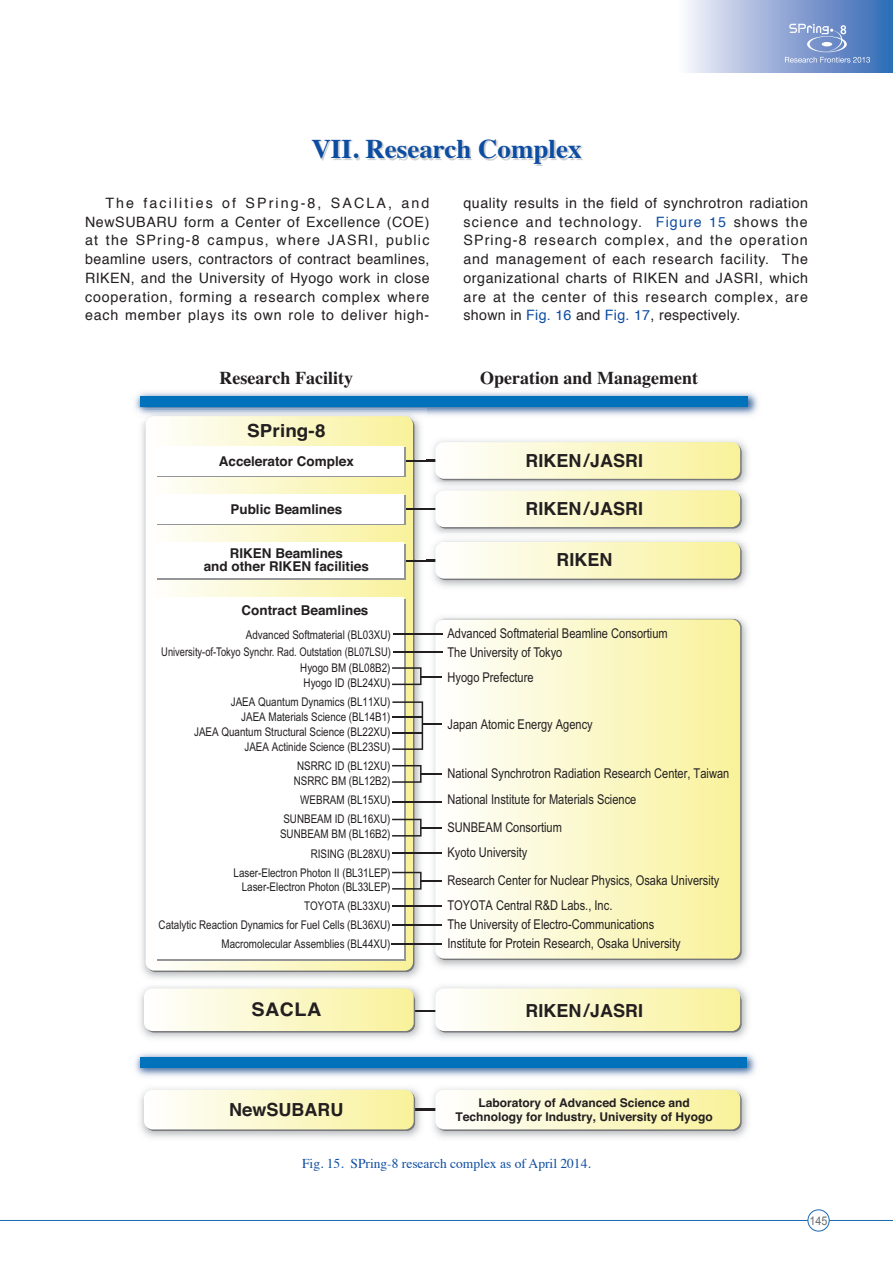
<style>
.page{position:relative;width:893px;height:1263px;background:#fff}
.page>*{position:absolute;margin:0;border:0;box-sizing:border-box;transform-origin:0 0}
.t1{font:700 27px "Times";color:#0d4da1}
.t2{font:700 18.75px "Helvetica";letter-spacing:.025em;color:#231f20;scale:1.05 1}
.t3{font:700 18px "Helvetica";color:#231f20}
.t4{font:700 18px "Times";color:#231f20}
.t5{font:700 18px "Helvetica";color:#231f20;scale:1.05 1}
.t6{font:14.25px/18.8px "Helvetica";letter-spacing:.055em;color:#231f20;text-align:justify}
.t7{font:13.5px "Arial Narrow";color:#231f20}
.t8{font:700 13.5px/13.5px "Helvetica";color:#231f20;text-align:center}
.t9{font:13.5px "Times";color:#0d4da1}
.t10{font:12px/15.5px "Arial Narrow";color:#231f20}
.t11{font:700 12px/13.5px "Helvetica";color:#231f20;text-align:center}
.t12{font:12px "Arial Narrow";color:#231f20;scale:.95 1}
.t13{font:12px "Arial";color:#6c6d70;scale:.9 1}
.s1{color:#0d4da1}
</style>
<div class="page">
<svg style="left:687px;top:0;width:206px;height:72px;background:#99b0d9"></svg>
<hr style="left:0;top:1220px;width:893px;height:1px;background:#1768b4">
<div style="left:808px;top:1210px;width:21px;height:21px;background:#fff;border-radius:50%"></div>
<div style="left:807px;top:1209px;width:23px;height:22px;border:1px solid #1768b4;border-radius:50%"></div>
<svg style="left:785px;top:24px;width:85px;height:39px;background:#829dcf"></svg>
<img style="left:313px;top:141px;width:270px;height:24px">
<img style="left:135px;top:1053px;width:621px;height:24px">
<div style="left:141px;top:1057px;width:606px;height:11px;background:#0072bc"></div>
<img style="left:135px;top:392px;width:623px;height:24px">
<div style="left:141px;top:396px;width:607px;height:10px;background:#0072bc"></div>
<img style="left:137px;top:409px;width:290px;height:570px">
<svg style="left:146px;top:416px;width:267px;height:554px"></svg>
<div style="left:155px;top:598px;width:249px;height:361px;background:#fff"></div>
<svg style="left:392px;top:701px;width:31px;height:49px"></svg>
<hr style="left:392px;top:716px;width:30px;height:2px;background:#231f20">
<hr style="left:392px;top:732px;width:30px;height:1px;background:#231f20">
<svg style="left:392px;top:765px;width:30px;height:18px"></svg>
<svg style="left:144px;top:988px;width:598px;height:44px"></svg>
<img style="left:427px;top:617px;width:321px;height:350px">
<svg style="left:435px;top:619px;width:305px;height:339px"></svg>
<hr style="left:422px;top:723px;width:20px;height:2px;background:#231f20">
<hr style="left:392px;top:801px;width:50px;height:1px;background:#231f20">
<hr style="left:393px;top:652px;width:50px;height:1px;background:#231f20">
<hr style="left:393px;top:634px;width:50px;height:1px;background:#231f20">
<hr style="left:392px;top:943px;width:50px;height:2px;background:#231f20">
<hr style="left:392px;top:853px;width:50px;height:1px;background:#231f20">
<hr style="left:392px;top:905px;width:50px;height:2px;background:#231f20">
<hr style="left:392px;top:924px;width:50px;height:2px;background:#231f20">
<hr style="left:421px;top:773px;width:21px;height:2px;background:#231f20">
<svg style="left:392px;top:667px;width:50px;height:18px"></svg>
<svg style="left:392px;top:819px;width:50px;height:17px"></svg>
<svg style="left:392px;top:872px;width:50px;height:17px"></svg>
<img style="left:145px;top:1129px;width:270px;height:2px">
<hr style="left:385px;top:508px;width:57px;height:2px;background:#231f20">
<img style="left:437px;top:444px;width:305px;height:36px">
<svg style="left:385px;top:442px;width:355px;height:37px"></svg>
<div style="left:157px;top:447px;width:248px;height:30px;background:#939598"></div>
<div style="left:155px;top:446px;width:249px;height:30px;background:#fff"></div>
<div style="left:157px;top:495px;width:248px;height:30px;background:#939598"></div>
<div style="left:155px;top:494px;width:249px;height:30px;background:#fff"></div>
<div style="left:157px;top:544px;width:248px;height:35px;background:#939598"></div>
<div style="left:155px;top:542px;width:249px;height:36px;background:#fff"></div>
<img style="left:437px;top:493px;width:305px;height:36px">
<svg style="left:414px;top:490px;width:326px;height:37px"></svg>
<img style="left:437px;top:543px;width:305px;height:37px">
<svg style="left:404px;top:542px;width:336px;height:37px"></svg>
<img style="left:437px;top:1091px;width:305px;height:40px">
<svg style="left:144px;top:1090px;width:596px;height:39px"></svg>
<h1 class="t1" style="left:311px;top:123px;width:272px">VII. Research Complex</h1>
<p class="t6" style="left:85px;top:194px;width:346px;text-indent:20px">The facilities of SPring-8, SACLA, and NewSUBARU form a Center of Excellence (COE) at the SPring-8 campus, where JASRI, public beamline users, contractors of contract beamlines, RIKEN, and the University of Hyogo work in close cooperation, forming a research complex where each member plays its own role to deliver high-</p>
<p class="t6" style="left:463px;top:194px;width:346px">quality results in the field of synchrotron radiation science and technology. <span class="s1">Figure 15</span> shows the SPring-8 research complex, and the operation and management of each research facility. The organizational charts of RIKEN and JASRI, which are at the center of this research complex, are shown in <span class="s1">Fig. 16</span> and <span class="s1">Fig. 17</span>, respectively.</p>
<p class="t4" style="left:220px;top:361px;width:135px">Research Facility</p>
<p class="t4" style="left:480px;top:361px;width:219px">Operation and Management</p>
<p class="t5" style="left:247px;top:416px;width:76px">SPring-8</p>
<p class="t8" style="left:219px;top:454px;width:137px">Accelerator Complex</p>
<p class="t8" style="left:230px;top:503px;width:113px">Public Beamlines</p>
<p class="t8" style="left:204px;top:547px;width:167px">RIKEN Beamlines<br>and other RIKEN facilities</p>
<p class="t8" style="left:242px;top:603px;width:128px">Contract Beamlines</p>
<p class="t3" style="left:525px;top:446px;width:119px">RIKEN/JASRI</p>
<p class="t3" style="left:525px;top:494px;width:119px">RIKEN/JASRI</p>
<p class="t3" style="left:556px;top:545px;width:57px">RIKEN</p>
<p class="t10" style="left:246px;top:626px;width:146px">Advanced Softmaterial (BL03XU)</p>
<p class="t7" style="left:447px;top:623px;width:222px">Advanced Softmaterial Beamline Consortium</p>
<p class="t12" style="left:161px;top:643px;width:243px">University-of-Tokyo Synchr. Rad. Outstation (BL07LSU)</p>
<p class="t7" style="left:447px;top:642px;width:116px">The University of Tokyo</p>
<p class="t10" style="left:300px;top:660px;width:92px;line-height:14.9px">Hyogo BM (BL08B2)<br>Hyogo ID (BL24XU)</p>
<p class="t10" style="left:231px;top:693px;width:161px;text-align:right">JAEA Quantum Dynamics (BL11XU)<br>JAEA Materials Science (BL14B1)</p>
<p class="t10" style="left:244px;top:739px;width:148px">JAEA Actinide Science (BL23SU)</p>
<p class="t10" style="left:194px;top:724px;width:198px">JAEA Quantum Structural Science (BL22XU)</p>
<p class="t10" style="left:294px;top:757px;width:98px;line-height:15.9px">NSRRC ID (BL12XU)<br>NSRRC BM (BL12B2)</p>
<p class="t10" style="left:300px;top:792px;width:92px">WEBRAM (BL15XU)</p>
<p class="t10" style="left:280px;top:811px;width:112px">SUNBEAM ID (BL16XU)<br>SUNBEAM BM (BL16B2)</p>
<p class="t7" style="left:447px;top:667px;width:88px">Hyogo Prefecture</p>
<p class="t7" style="left:447px;top:714px;width:147px">Japan Atomic Energy Agency</p>
<p class="t7" style="left:447px;top:764px;width:283px">National Synchrotron Radiation Research Center, Taiwan</p>
<p class="t7" style="left:447px;top:790px;width:190px">National Institute for Materials Science</p>
<p class="t7" style="left:447px;top:817px;width:116px">SUNBEAM Consortium</p>
<p class="t10" style="left:311px;top:845px;width:81px">RISING (BL28XU)</p>
<p class="t7" style="left:447px;top:842px;width:81px">Kyoto University</p>
<p class="t10" style="left:234px;top:864px;width:158px">Laser-Electron Photon II (BL31LEP)</p>
<p class="t7" style="left:447px;top:871px;width:273px">Research Center for Nuclear Physics, Osaka University</p>
<p class="t10" style="left:159px;top:917px;width:233px">Catalytic Reaction Dynamics for Fuel Cells (BL36XU)</p>
<p class="t7" style="left:447px;top:914px;width:208px">The University of Electro-Communications</p>
<p class="t10" style="left:242px;top:879px;width:150px">Laser-Electron Photon (BL33LEP)</p>
<p class="t10" style="left:304px;top:898px;width:88px">TOYOTA (BL33XU)</p>
<p class="t7" style="left:447px;top:895px;width:166px">TOYOTA Central R&amp;D Labs., Inc.</p>
<p class="t10" style="left:222px;top:936px;width:170px">Macromolecular Assemblies (BL44XU)</p>
<p class="t7" style="left:447px;top:934px;width:235px">Institute for Protein Research, Osaka University</p>
<h2 class="t2" style="left:251px;top:994px;width:68px">SACLA</h2>
<p class="t3" style="left:525px;top:996px;width:119px">RIKEN/JASRI</p>
<p class="t3" style="left:229px;top:1095px;width:115px">NewSUBARU</p>
<p class="t11" style="left:456px;top:1096px;width:259px">Laboratory of Advanced Science and<br>Technology for Industry, University of Hyogo</p>
<p class="t9" style="left:302px;top:1151px;width:290px">Fig. 15. SPring-8 research complex as of April 2014.</p>
<p class="t13" style="left:809px;top:1213px;width:22px">145</p>
</div>
